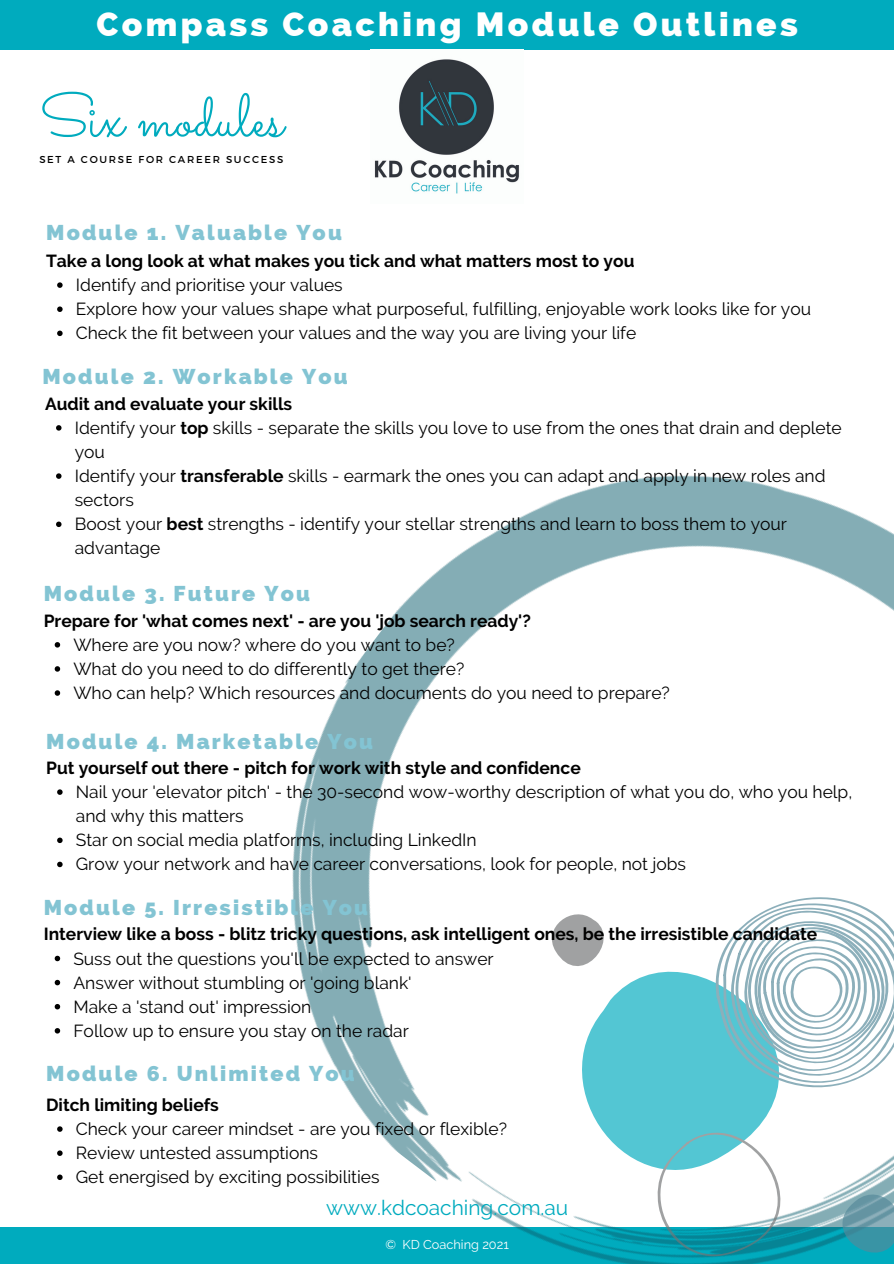
<style>
.page{position:relative;width:894px;height:1264px;background:#fff}
.page>*{position:absolute;margin:0;border:0;box-sizing:border-box;transform-origin:0 0}
.t1{font:60.3px "Sacramento";color:#00abbe}
.t2{font:800 33.6px "Raleway";letter-spacing:.1em;color:#fff}
.t3{font:800 21.45px "Raleway";letter-spacing:.1em;color:#83c4d3}
.t4{font:20.85px "Raleway";color:#00abbe}
.t5{font:17.4px/24.2px "Raleway";color:#000}
.t6{font:700 17.4px "Raleway";color:#000}
.t7{font:12.75px "Raleway";color:#fff}
.t8{font:10.05px "Montserrat";letter-spacing:.17em;color:#000}
.t9{font:9.75px "Raleway";color:#fff}
.s1{font-weight:700}
</style>
<div class="page">
<div style="left:0;top:1227px;width:893px;height:36px;background:#00abbe"></div>
<div style="left:0;top:0;width:893px;height:50px;background:#00abbe"></div>
<img style="left:374px;top:59px;width:145px;height:135px">
<img style="left:292px;top:475px;width:601px;height:788px">
<svg style="left:56px;top:425px;width:5px;height:5px"></svg>
<svg style="left:56px;top:473px;width:5px;height:6px"></svg>
<svg style="left:56px;top:521px;width:5px;height:6px"></svg>
<svg style="left:57px;top:1126px;width:6px;height:5px"></svg>
<svg style="left:57px;top:1150px;width:6px;height:5px"></svg>
<svg style="left:57px;top:1174px;width:6px;height:5px"></svg>
<svg style="left:551px;top:906px;width:320px;height:304px"></svg>
<svg style="left:815px;top:1181px;width:78px;height:75px"></svg>
<svg style="left:714px;top:897px;width:179px;height:197px"></svg>
<svg style="left:551px;top:903px;width:69px;height:87px"></svg>
<svg style="left:656px;top:1115px;width:128px;height:141px"></svg>
<svg style="left:55px;top:642px;width:5px;height:5px"></svg>
<svg style="left:55px;top:666px;width:5px;height:5px"></svg>
<svg style="left:55px;top:690px;width:5px;height:5px"></svg>
<svg style="left:55px;top:955px;width:5px;height:6px"></svg>
<svg style="left:55px;top:979px;width:5px;height:6px"></svg>
<svg style="left:55px;top:1004px;width:5px;height:5px"></svg>
<svg style="left:55px;top:1028px;width:5px;height:5px"></svg>
<svg style="left:57px;top:282px;width:6px;height:6px"></svg>
<svg style="left:57px;top:306px;width:6px;height:6px"></svg>
<svg style="left:57px;top:330px;width:6px;height:6px"></svg>
<svg style="left:57px;top:789px;width:6px;height:5px"></svg>
<svg style="left:57px;top:837px;width:6px;height:6px"></svg>
<svg style="left:57px;top:861px;width:6px;height:6px"></svg>
<p class="t2" style="left:96px;top:5px;width:702px">Compass Coaching Module Outlines</p>
<p class="t1" style="left:39px;top:80px;width:245px">Six modules</p>
<p class="t8" style="left:39px;top:153px;width:245px">SET A COURSE FOR CAREER SUCCESS</p>
<p class="t3" style="left:46px;top:220px;width:297px">Module 1. Valuable You</p>
<p class="t6" style="left:46px;top:251px;width:589px">Take a long look at what makes you tick and what matters most to you</p>
<p class="t5" style="left:76px;top:273px;width:268px">Identify and prioritise your values</p>
<p class="t5" style="left:76px;top:297px;width:736px">Explore how your values shape what purposeful, fulfilling, enjoyable work looks like for you</p>
<p class="t5" style="left:76px;top:321px;width:562px">Check the fit between your values and the way you are living your life</p>
<p class="t3" style="left:42px;top:364px;width:306px">Module 2. Workable You</p>
<p class="t6" style="left:45px;top:393px;width:248px">Audit and evaluate your skills</p>
<p class="t5" style="left:75px;top:415px;width:768px">Identify your <span class="s1">top</span> skills - separate the skills you love to use from the ones that drain and deplete you</p>
<p class="t5" style="left:75px;top:464px;width:752px">Identify your <span class="s1">transferable</span> skills - earmark the ones you can adapt and apply in new roles and sectors</p>
<p class="t5" style="left:75px;top:512px;width:713px">Boost your <span class="s1">best</span> strengths - identify your stellar strengths and learn to boss them to your advantage</p>
<p class="t3" style="left:44px;top:581px;width:267px">Module 3. Future You</p>
<p class="t5" style="left:73px;top:632px;width:383px">Where are you now? where do you want to be?</p>
<p class="t5" style="left:73px;top:656px;width:392px">What do you need to do differently to get there?</p>
<p class="t5" style="left:73px;top:681px;width:598px">Who can help? Which resources and documents do you need to prepare?</p>
<p class="t6" style="left:44px;top:610px;width:488px">Prepare for 'what comes next' - are you 'job search ready'?</p>
<p class="t3" style="left:46px;top:728px;width:328px">Module 4. Marketable You</p>
<p class="t5" style="left:76px;top:780px;width:777px">Nail your 'elevator pitch' - the 30-second wow-worthy description of what you do, who you help, and why this matters</p>
<p class="t5" style="left:76px;top:828px;width:402px">Star on social media platforms, including LinkedIn</p>
<p class="t5" style="left:76px;top:852px;width:611px">Grow your network and have career conversations, look for people, not jobs</p>
<p class="t6" style="left:46px;top:757px;width:536px">Put yourself out there - pitch for work with style and confidence</p>
<p class="t3" style="left:44px;top:894px;width:326px">Module 5. Irresistible You</p>
<p class="t6" style="left:44px;top:924px;width:774px">Interview like a boss - blitz tricky questions, ask intelligent ones, be the irresistible candidate</p>
<p class="t5" style="left:73px;top:946px;width:421px">Suss out the questions you'll be expected to answer</p>
<p class="t5" style="left:73px;top:970px;width:340px">Answer without stumbling or 'going blank'</p>
<p class="t5" style="left:73px;top:994px;width:239px">Make a 'stand out' impression</p>
<p class="t5" style="left:73px;top:1018px;width:337px">Follow up to ensure you stay on the radar</p>
<p class="t3" style="left:46px;top:1061px;width:310px">Module 6. Unlimited You</p>
<p class="t6" style="left:46px;top:1094px;width:174px">Ditch limiting beliefs</p>
<p class="t5" style="left:76px;top:1116px;width:432px">Check your career mindset - are you fixed or flexible?</p>
<p class="t5" style="left:76px;top:1140px;width:244px">Review untested assumptions</p>
<p class="t5" style="left:76px;top:1165px;width:305px">Get energised by exciting possibilities</p>
<p class="t4" style="left:326px;top:1195px;width:243px">www.kdcoaching.com.au</p>
<p class="t7" style="left:385px;top:1236px;width:125px">© KD Coaching 2021</p>
<p class="t9" style="left:401px;top:1239px;width:92px">© 2020 | Your Name</p>
</div>
